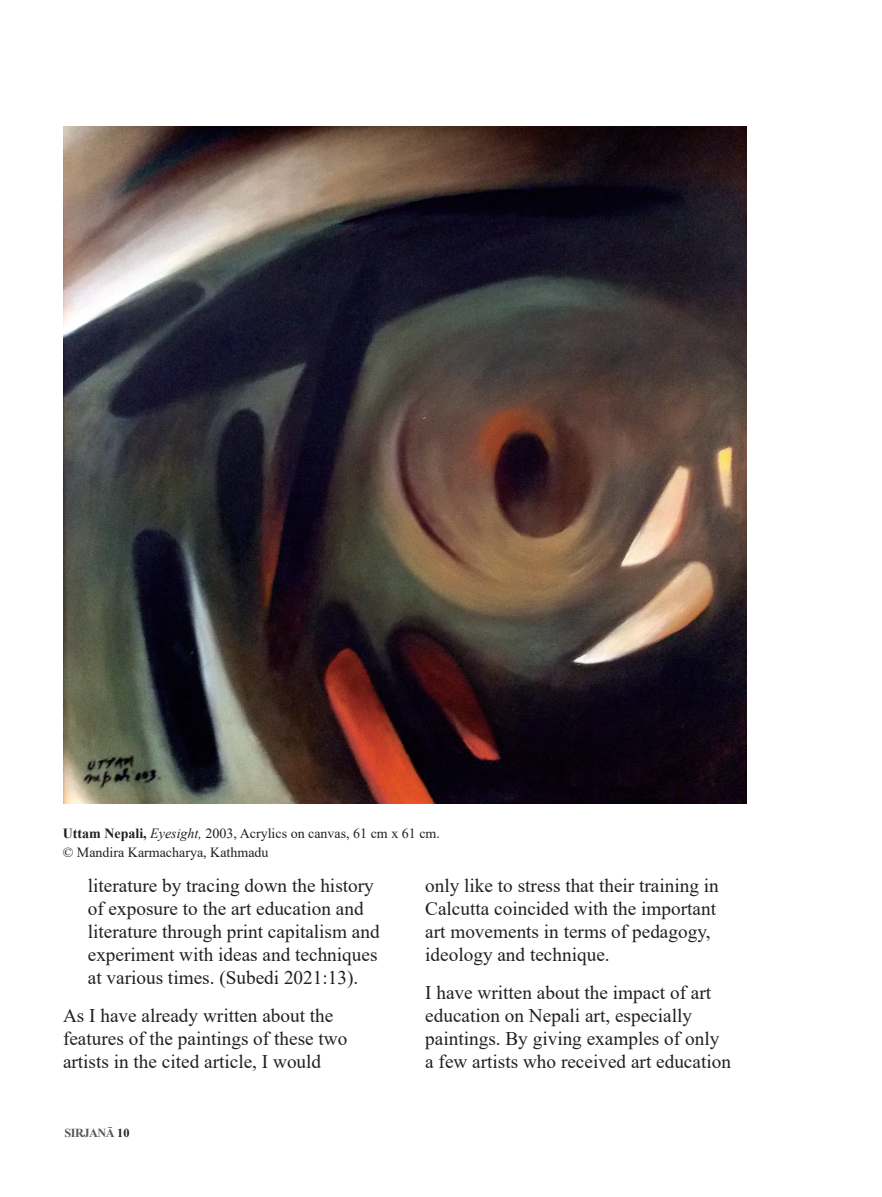
<style>
.page{position:relative;width:882px;height:1197px;background:#fff}
.page>*{position:absolute;margin:0;border:0;box-sizing:border-box;transform-origin:0 0}
.t1{font:19.25px/23.1px "Times New Roman";color:#231f20}
.t2{font:14px "Times New Roman";color:#231f20}
.t3{font:700 12.25px "Times New Roman";letter-spacing:-.04em;color:#57585a}
.s1{font-weight:700}
.s2{font-style:italic}
.s3{color:#231f20}
</style>
<div class="page">
<img style="left:63px;top:126px;width:683px;height:678px">
<p class="t2" style="left:63px;top:824px;width:379px"><span class="s1">Uttam Nepali,</span> <span class="s2">Eyesight,</span> 2003, Acrylics on canvas, 61 cm x 61 cm.</p>
<p class="t2" style="left:63px;top:843px;width:207px">© Mandira Karmacharya, Kathmadu</p>
<p class="t1" style="left:88px;top:873px;width:293px">literature by tracing down the history of exposure to the art education and literature through print capitalism and experiment with ideas and techniques at various times. (Subedi 2021:13).</p>
<p class="t1" style="left:63px;top:1004px;width:286px">As I have already written about the features of the paintings of these two artists in the cited article, I would</p>
<p class="t3" style="left:65px;top:1124px;width:66px">SIRJANĀ <span class="s3">10</span></p>
<p class="t1" style="left:425px;top:873px;width:295px">only like to stress that their training in Calcutta coincided with the important art movements in terms of pedagogy, ideology and technique.</p>
<p class="t1" style="left:425px;top:981px;width:307px">I have written about the impact of art education on Nepali art, especially paintings. By giving examples of only a few artists who received art education</p>
</div>
